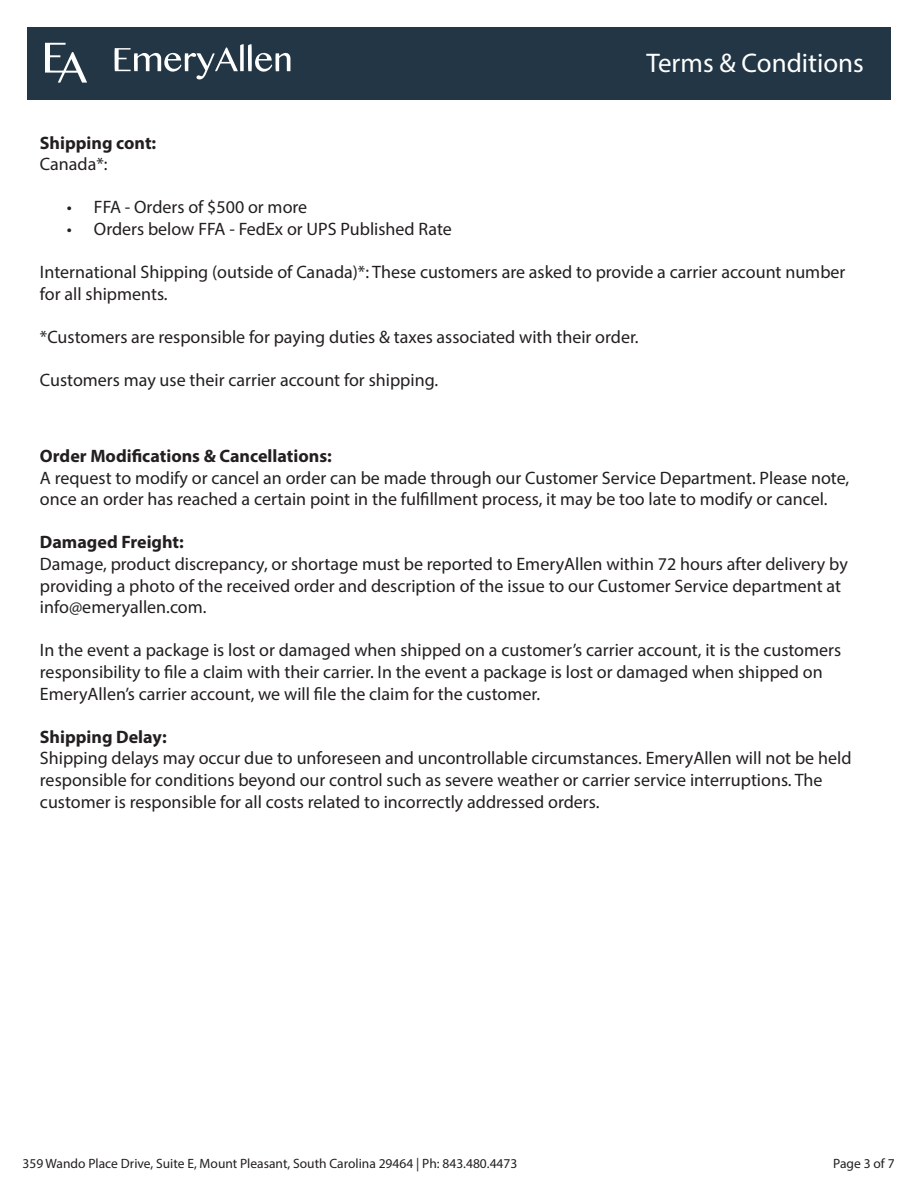
<style>
.page{position:relative;width:918px;height:1188px;background:#fff}
.page>*{position:absolute;margin:0;border:0;box-sizing:border-box;transform-origin:0 0}
.t1{font:27px "Myriad Pro";color:#fff}
.t2{font:18px/21.6px "Myriad Pro";color:#231f20}
.t3{font:700 18px "Myriad Pro";color:#231f20}
.t4{font:13.5px "Myriad Pro";color:#231f20}
.s1{font-weight:700}
</style>
<div class="page">
<div style="left:27px;top:27px;width:864px;height:72px;background:#223645"></div>
<svg style="left:45px;top:43px;width:42px;height:40px"></svg>
<svg style="left:114px;top:44px;width:176px;height:35px"></svg>
<p class="t1" style="left:647px;top:47px;width:219px">Terms &amp; Conditions</p>
<p class="t3" style="left:40px;top:131px;width:118px">Shipping cont:</p>
<p class="t2" style="left:40px;top:153px;width:69px">Canada*:</p>
<p class="t2" style="left:67px;top:196px;width:242px">• FFA - Orders of $500 or more</p>
<p class="t2" style="left:67px;top:218px;width:387px">• Orders below FFA - FedEx or UPS Published Rate</p>
<p class="t2" style="left:40px;top:261px;width:807px">International Shipping (outside of Canada)*: These customers are asked to provide a carrier account number for all shipments.</p>
<p class="t2" style="left:40px;top:326px;width:600px">*Customers are responsible for paying duties &amp; taxes associated with their order.</p>
<p class="t2" style="left:40px;top:369px;width:400px">Customers may use their carrier account for shipping.</p>
<p class="t2" style="left:40px;top:445px;width:811px"><span class="s1">Order Modifications &amp; Cancellations:<br></span>A request to modify or cancel an order can be made through our Customer Service Department. Please note, once an order has reached a certain point in the fulfillment process, it may be too late to modify or cancel.</p>
<p class="t3" style="left:40px;top:531px;width:145px">Damaged Freight:</p>
<p class="t2" style="left:40px;top:553px;width:809px">Damage, product discrepancy, or shortage must be reported to EmeryAllen within 72 hours after delivery by providing a photo of the received order and description of the issue to our Customer Service department at info@emeryallen.com.</p>
<p class="t2" style="left:40px;top:639px;width:803px">In the event a package is lost or damaged when shipped on a customer’s carrier account, it is the customers responsibility to file a claim with their carrier. In the event a package is lost or damaged when shipped on<br>EmeryAllen’s carrier account, we will file the claim for the customer.</p>
<p class="t3" style="left:40px;top:725px;width:128px">Shipping Delay:</p>
<p class="t2" style="left:40px;top:747px;width:813px">Shipping delays may occur due to unforeseen and uncontrollable circumstances. EmeryAllen will not be held responsible for conditions beyond our control such as severe weather or carrier service interruptions. The customer is responsible for all costs related to incorrectly addressed orders.</p>
<p class="t4" style="left:22px;top:1156px;width:496px">359 Wando Place Drive, Suite E, Mount Pleasant, South Carolina 29464 | Ph: 843.480.4473</p>
<p class="t4" style="left:833px;top:1156px;width:63px">Page 3 of 7</p>
</div>
